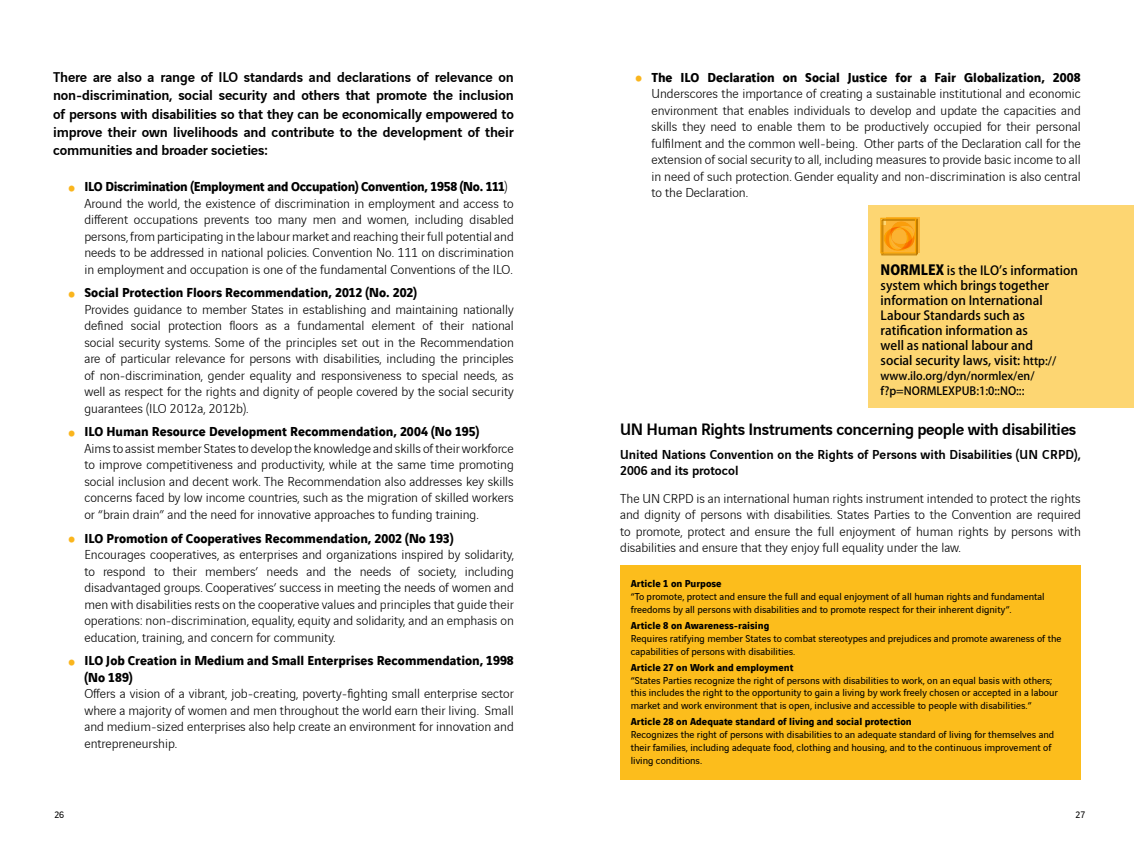
<style>
.page{position:relative;width:1134px;height:851px;background:#fff}
.page>*{position:absolute;margin:0;border:0;box-sizing:border-box;transform-origin:0 0}
.t1{font:500 17.5px "Vinci Sans";letter-spacing:-.02em;color:#000}
.t2{font:500 15px/18px "Vinci Sans";letter-spacing:-.01em;color:#000;text-align:justify}
.t3{font:300 13.75px/16.5px "Vinci Sans";color:#000}
.t4{font:500 13.75px/16.5px "Vinci Sans";color:#000}
.t5{font:700 13.75px/16.5px "Vinci Sans";color:#000}
.t6{font:500 12.5px/15px "Koz Go Pro";color:#000}
.t7{font:500 11.25px/15px "Koz Go Pro";color:#000}
.t8{font:10.62px/12.8px "Vinci Sans";color:#000}
.t9{font:700 10.62px "Vinci Sans";color:#000}
.t10{font:10px "Vinci Sans";color:#000}
.s1{font-weight:700;font-size:27.5px;color:#fab51d}
.s2{font-weight:700}
.s3{font-size:27.5px;color:#fab51d}
.s4{font-weight:800;font-size:13.75px}
.s5{font-size:11.25px}
</style>
<div class="page">
<div style="left:620px;top:565px;width:461px;height:215px;background:#fcbd1c"></div>
<div style="left:868px;top:206px;width:266px;height:201px;background:#fdd672"></div>
<svg style="left:885px;top:218px;width:34px;height:34px"></svg>
<div style="left:882px;top:220px;width:35px;height:35px;border:1px solid #c19400"></div>
<div style="left:883px;top:219px;width:35px;height:35px;border:1px solid #c19400"></div>
<div style="left:881px;top:218px;width:35px;height:35px;border:1px solid #fdc600"></div>
<p class="t2" style="left:53px;top:67px;width:462px">There are also a range of ILO standards and declarations of relevance on non-discrimination, social security and others that promote the inclusion of persons with disabilities so that they can be economically empowered to improve their own livelihoods and contribute to the development of their communities and broader societies:</p>
<p class="t3" style="left:84px;top:177px;width:431px;text-indent:-16px"><span class="s1">•</span> <span class="s2">ILO Discrimination (Employment and Occupation) Convention, 1958 (No. 111</span>)<br>Around the world, the existence of discrimination in employment and access to different occupations prevents too many men and women, including disabled persons, from participating in the labour market and reaching their full potential and needs to be addressed in national policies. Convention No. 111 on discrimination in employment and occupation is one of the fundamental Conventions of the ILO.</p>
<p class="t3" style="left:84px;top:283px;width:431px;text-indent:-16px"><span class="s1">•</span> <span class="s2">Social Protection Floors Recommendation, 2012 (No. 202)<br></span>Provides guidance to member States in establishing and maintaining nationally defined social protection floors as a fundamental element of their national social security systems. Some of the principles set out in the Recommendation are of particular relevance for persons with disabilities, including the principles of non-discrimination, gender equality and responsiveness to special needs, as well as respect for the rights and dignity of people covered by the social security guarantees (ILO 2012a, 2012b).</p>
<p class="t3" style="left:84px;top:422px;width:431px;text-indent:-16px"><span class="s1">•</span> <span class="s2">ILO Human Resource Development Recommendation, 2004 (No 195)<br></span>Aims to assist member States to develop the knowledge and skills of their workforce to improve competitiveness and productivity, while at the same time promoting social inclusion and decent work. The Recommendation also addresses key skills concerns faced by low income countries, such as the migration of skilled workers or “brain drain” and the need for innovative approaches to funding training.</p>
<p class="t3" style="left:84px;top:528px;width:431px;text-indent:-16px"><span class="s1">•</span> <span class="s2">ILO Promotion of Cooperatives Recommendation, 2002 (No 193)<br></span>Encourages cooperatives, as enterprises and organizations inspired by solidarity, to respond to their members’ needs and the needs of society, including disadvantaged groups. Cooperatives’ success in meeting the needs of women and men with disabilities rests on the cooperative values and principles that guide their operations: non-discrimination, equality, equity and solidarity, and an emphasis on education, training, and concern for community.</p>
<p class="t5" style="left:84px;top:651px;width:431px;text-indent:-16px"><span class="s3">•</span> ILO Job Creation in Medium and Small Enterprises Recommendation, 1998 (No 189)</p>
<p class="t3" style="left:84px;top:684px;width:431px;text-align:justify">Offers a vision of a vibrant, job-creating, poverty-fighting small enterprise sector where a majority of women and men throughout the world earn their living. Small and medium-sized enterprises also help create an environment for innovation and entrepreneurship.</p>
<p class="t3" style="left:651px;top:68px;width:431px;text-align:justify;text-indent:-16px"><span class="s1">•</span> <span class="s2">The ILO Declaration on Social Justice for a Fair Globalization, 2008<br></span>Underscores the importance of creating a sustainable institutional and economic environment that enables individuals to develop and update the capacities and skills they need to enable them to be productively occupied for their personal fulfilment and the common well-being. Other parts of the Declaration call for the extension of social security to all, including measures to provide basic income to all in need of such protection. Gender equality and non-discrimination is also central to the Declaration.</p>
<p class="t6" style="left:881px;top:264px;width:199px"><span class="s4">NORMLEX</span> is the ILO’s information system which brings together information on International<br>Labour Standards such as ratification information as<br>well as national labour and<br>social security laws, visit: <span class="s5">http://</span></p>
<p class="t7" style="left:881px;top:369px;width:155px">www.ilo.org/dyn/normlex/en/ f?p=NORMLEXPUB:1:0::NO:::</p>
<p class="t1" style="left:620px;top:416px;width:458px">UN Human Rights Instruments concerning people with disabilities</p>
<p class="t4" style="left:620px;top:445px;width:462px">United Nations Convention on the Rights of Persons with Disabilities (UN CRPD),<br>2006 and its protocol</p>
<p class="t3" style="left:620px;top:488px;width:462px;text-align:justify">The UN CRPD is an international human rights instrument intended to protect the rights and dignity of persons with disabilities. States Parties to the Convention are required to promote, protect and ensure the full enjoyment of human rights by persons with disabilities and ensure that they enjoy full equality under the law.</p>
<p class="t9" style="left:631px;top:575px;width:92px">Article 1 on Purpose</p>
<p class="t8" style="left:631px;top:589px;width:415px">“To promote, protect and ensure the full and equal enjoyment of all human rights and fundamental freedoms by all persons with disabilities and to promote respect for their inherent dignity”.</p>
<p class="t9" style="left:631px;top:617px;width:140px">Article 8 on Awareness-raising</p>
<p class="t8" style="left:631px;top:631px;width:432px">Requires ratifying member States to combat stereotypes and prejudices and promote awareness of the capabilities of persons with disabilities.</p>
<p class="t9" style="left:631px;top:658px;width:164px">Article 27 on Work and employment</p>
<p class="t8" style="left:631px;top:672px;width:429px">“States Parties recognize the right of persons with disabilities to work, on an equal basis with others; this includes the right to the opportunity to gain a living by work freely chosen or accepted in a labour market and work environment that is open, inclusive and accessible to people with disabilities.”</p>
<p class="t9" style="left:631px;top:713px;width:282px">Article 28 on Adequate standard of living and social protection</p>
<p class="t8" style="left:631px;top:727px;width:425px">Recognizes the right of persons with disabilities to an adequate standard of living for themselves and their families, including adequate food, clothing and housing, and to the continuous improvement of living conditions.</p>
<p class="t10" style="left:54px;top:807px;width:11px">26</p>
<p class="t10" style="left:1075px;top:807px;width:11px">27</p>
</div>
